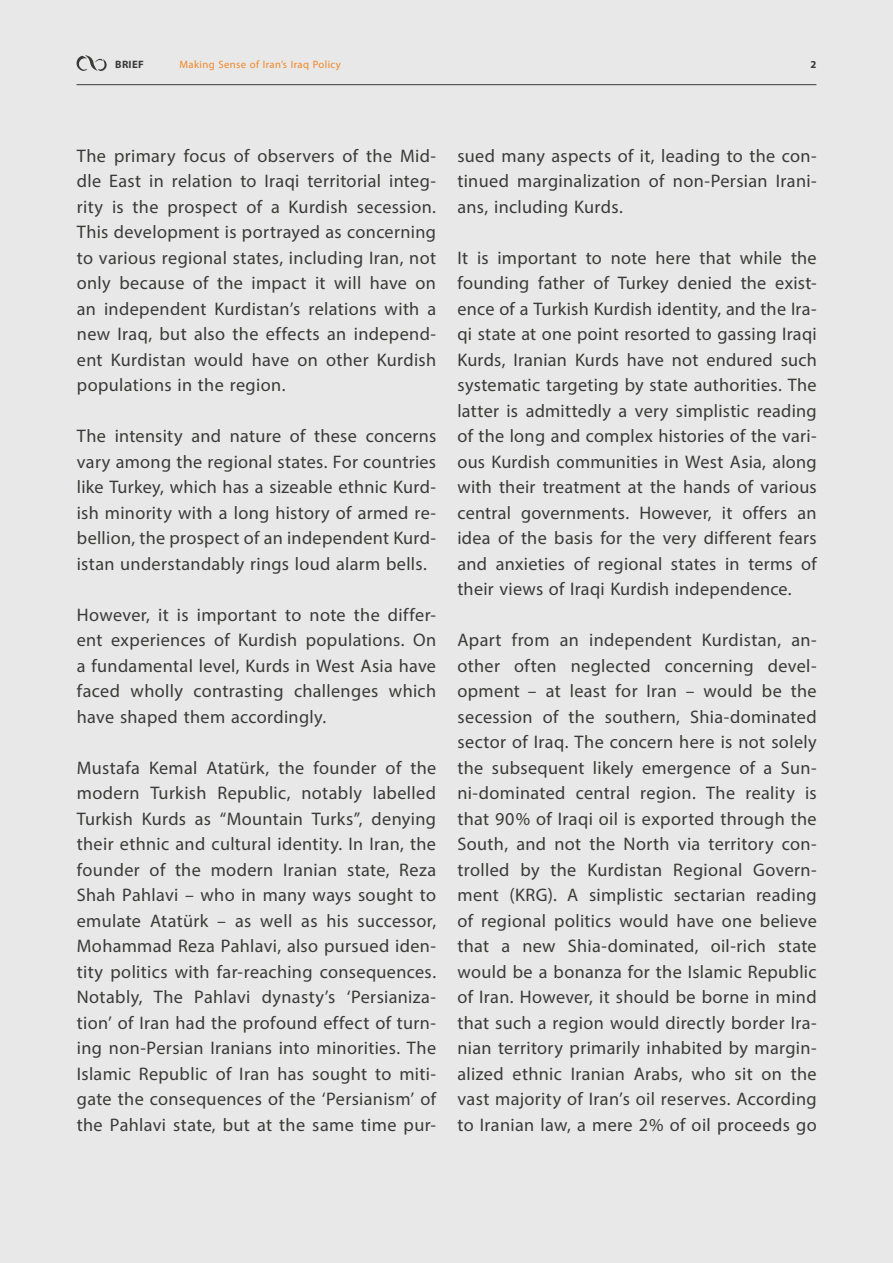
<style>
.page{position:relative;width:893px;height:1263px;background:#e8e8e8}
.page>*{position:absolute;margin:0;border:0;box-sizing:border-box;transform-origin:0 0}
.t1{font:25.5px/25.5px "Myriad Arabic";letter-spacing:.01em;color:#3a3a39;text-align:justify}
.t2{font:15px "Myriad Arabic";letter-spacing:.025em;color:#f18625}
.t3{font:700 15px "Myriad Arabic";letter-spacing:.02em;color:#3a3a39}
</style>
<div class="page">
<hr style="left:77px;top:84px;width:739px;height:1px;background:#3a3a39">
<svg style="left:77px;top:55px;width:30px;height:16px"></svg>
<p class="t3" style="left:115px;top:54px;width:30px">BRIEF</p>
<p class="t2" style="left:179px;top:54px;width:163px">Making Sense of Iran’s Iraq Policy</p>
<p class="t3" style="left:810px;top:54px;width:7px">2</p>
<p class="t1" style="left:77px;top:143px;width:361px">The primary focus of observers of the Mid&shy;dle East in relation to Iraqi territorial integ&shy;rity is the prospect of a Kurdish secession.<br>This development is portrayed as concerning to various regional states, including Iran, not only because of the impact it will have on an independent Kurdistan’s relations with a new Iraq, but also the effects an independ&shy;ent Kurdistan would have on other Kurdish populations in the region.</p>
<p class="t1" style="left:77px;top:423px;width:361px">The intensity and nature of these concerns vary among the regional states. For countries like Turkey, which has a sizeable ethnic Kurd&shy;ish minority with a long history of armed re&shy;bellion, the prospect of an independent Kurd&shy;istan understandably rings loud alarm bells.</p>
<p class="t1" style="left:77px;top:602px;width:361px">However, it is important to note the differ&shy;ent experiences of Kurdish populations. On a fundamental level, Kurds in West Asia have faced wholly contrasting challenges which have shaped them accordingly.</p>
<p class="t1" style="left:77px;top:755px;width:361px">Mustafa Kemal Atatürk, the founder of the modern Turkish Republic, notably labelled Turkish Kurds as “Mountain Turks”, denying their ethnic and cultural identity. In Iran, the founder of the modern Iranian state, Reza Shah Pahlavi – who in many ways sought to emulate Atatürk – as well as his successor, Mohammad Reza Pahlavi, also pursued iden&shy;tity politics with far-reaching consequences.<br>Notably, The Pahlavi dynasty’s ‘Persianiza&shy;tion’ of Iran had the profound effect of turn&shy;ing non-Persian Iranians into minorities. The Islamic Republic of Iran has sought to miti&shy;gate the consequences of the ‘Persianism’ of the Pahlavi state, but at the same time pur-</p>
<p class="t1" style="left:457px;top:143px;width:361px">sued many aspects of it, leading to the con&shy;tinued marginalization of non-Persian Irani&shy;ans, including Kurds.</p>
<p class="t1" style="left:457px;top:245px;width:361px">It is important to note here that while the founding father of Turkey denied the exist&shy;ence of a Turkish Kurdish identity, and the Ira&shy;qi state at one point resorted to gassing Iraqi Kurds, Iranian Kurds have not endured such systematic targeting by state authorities. The latter is admittedly a very simplistic reading of the long and complex histories of the vari&shy;ous Kurdish communities in West Asia, along with their treatment at the hands of various central governments. However, it offers an idea of the basis for the very different fears and anxieties of regional states in terms of their views of Iraqi Kurdish independence.</p>
<p class="t1" style="left:457px;top:627px;width:361px">Apart from an independent Kurdistan, an&shy;other often neglected concerning devel&shy;opment – at least for Iran – would be the secession of the southern, Shia-dominated sector of Iraq. The concern here is not solely the subsequent likely emergence of a Sun&shy;ni-dominated central region. The reality is that 90% of Iraqi oil is exported through the South, and not the North via territory con&shy;trolled by the Kurdistan Regional Govern&shy;ment (KRG). A simplistic sectarian reading of regional politics would have one believe that a new Shia-dominated, oil-rich state would be a bonanza for the Islamic Republic of Iran. However, it should be borne in mind that such a region would directly border Ira&shy;nian territory primarily inhabited by margin&shy;alized ethnic Iranian Arabs, who sit on the vast majority of Iran’s oil reserves. According to Iranian law, a mere 2% of oil proceeds go</p>
</div>
